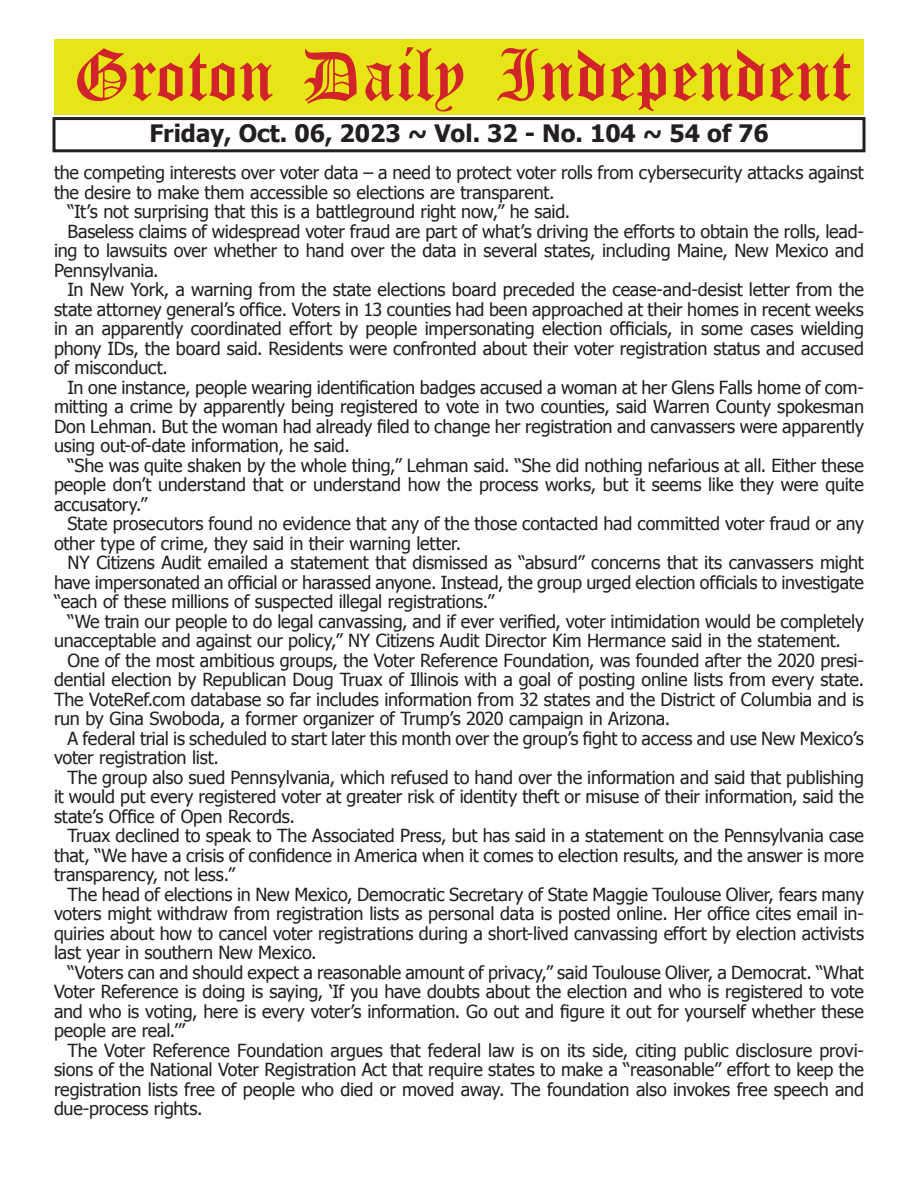
<style>
.page{position:relative;width:918px;height:1188px;background:#fff}
.page>*{position:absolute;margin:0;border:0;box-sizing:border-box;transform-origin:0 0}
.t1{font:54px "Old English Five";color:#d1232a}
.t2{font:700 24px "Tahoma";color:#231f20}
.t3{font:18px "Tahoma";letter-spacing:-.01em;color:#231f20}
</style>
<div class="page">
<div style="left:52px;top:117px;width:814px;height:35px;border:3px solid #231f20"></div>
<div style="left:54px;top:40px;width:810px;height:75px;background:#e7e515"></div>
<h1 class="t1" style="left:73px;top:50px;width:779px">Groton Daily Independent</h1>
<h2 class="t2" style="left:149px;top:116px;width:621px">Friday, Oct. 06, 2023 ~ Vol. 32 - No. 104 ~ 54 of 76</h2>
<p class="t3" style="left:54px;top:161px;width:811px">the competing interests over voter data – a need to protect voter rolls from cybersecurity attacks against</p>
<p class="t3" style="left:54px;top:180px;width:502px">the desire to make them accessible so elections are transparent.</p>
<p class="t3" style="left:68px;top:200px;width:504px">“It’s not surprising that this is a battleground right now,” he said.</p>
<p class="t3" style="left:68px;top:219px;width:798px">Baseless claims of widespread voter fraud are part of what’s driving the efforts to obtain the rolls, lead-</p>
<p class="t3" style="left:54px;top:239px;width:812px">ing to lawsuits over whether to hand over the data in several states, including Maine, New Mexico and</p>
<p class="t3" style="left:54px;top:258px;width:106px">Pennsylvania.</p>
<p class="t3" style="left:68px;top:278px;width:798px">In New York, a warning from the state elections board preceded the cease-and-desist letter from the</p>
<p class="t3" style="left:54px;top:297px;width:811px">state attorney general’s office. Voters in 13 counties had been approached at their homes in recent weeks</p>
<p class="t3" style="left:54px;top:317px;width:812px">in an apparently coordinated effort by people impersonating election officials, in some cases wielding</p>
<p class="t3" style="left:54px;top:336px;width:811px">phony IDs, the board said. Residents were confronted about their voter registration status and accused</p>
<p class="t3" style="left:54px;top:356px;width:116px">of misconduct.</p>
<p class="t3" style="left:68px;top:375px;width:798px">In one instance, people wearing identification badges accused a woman at her Glens Falls home of com-</p>
<p class="t3" style="left:54px;top:395px;width:812px">mitting a crime by apparently being registered to vote in two counties, said Warren County spokesman</p>
<p class="t3" style="left:54px;top:414px;width:812px">Don Lehman. But the woman had already filed to change her registration and canvassers were apparently</p>
<p class="t3" style="left:54px;top:434px;width:297px">using out-of-date information, he said.</p>
<p class="t3" style="left:68px;top:453px;width:798px">“She was quite shaken by the whole thing,” Lehman said. “She did nothing nefarious at all. Either these</p>
<p class="t3" style="left:54px;top:473px;width:811px">people don’t understand that or understand how the process works, but it seems like they were quite</p>
<p class="t3" style="left:54px;top:492px;width:95px">accusatory.”</p>
<p class="t3" style="left:68px;top:512px;width:798px">State prosecutors found no evidence that any of the those contacted had committed voter fraud or any</p>
<p class="t3" style="left:54px;top:531px;width:409px">other type of crime, they said in their warning letter.</p>
<p class="t3" style="left:68px;top:551px;width:798px">NY Citizens Audit emailed a statement that dismissed as “absurd” concerns that its canvassers might</p>
<p class="t3" style="left:54px;top:570px;width:812px">have impersonated an official or harassed anyone. Instead, the group urged election officials to investigate</p>
<p class="t3" style="left:54px;top:590px;width:442px">“each of these millions of suspected illegal registrations.”</p>
<p class="t3" style="left:68px;top:609px;width:798px">“We train our people to do legal canvassing, and if ever verified, voter intimidation would be completely</p>
<p class="t3" style="left:54px;top:629px;width:789px">unacceptable and against our policy,” NY Citizens Audit Director Kim Hermance said in the statement.</p>
<p class="t3" style="left:68px;top:648px;width:798px">One of the most ambitious groups, the Voter Reference Foundation, was founded after the 2020 presi-</p>
<p class="t3" style="left:54px;top:668px;width:812px">dential election by Republican Doug Truax of Illinois with a goal of posting online lists from every state.</p>
<p class="t3" style="left:54px;top:687px;width:811px">The VoteRef.com database so far includes information from 32 states and the District of Columbia and is</p>
<p class="t3" style="left:54px;top:707px;width:618px">run by Gina Swoboda, a former organizer of Trump’s 2020 campaign in Arizona.</p>
<p class="t3" style="left:68px;top:726px;width:798px">A federal trial is scheduled to start later this month over the group’s fight to access and use New Mexico’s</p>
<p class="t3" style="left:54px;top:746px;width:166px">voter registration list.</p>
<p class="t3" style="left:68px;top:765px;width:798px">The group also sued Pennsylvania, which refused to hand over the information and said that publishing</p>
<p class="t3" style="left:54px;top:784px;width:811px">it would put every registered voter at greater risk of identity theft or misuse of their information, said the</p>
<p class="t3" style="left:54px;top:804px;width:242px">state’s Office of Open Records.</p>
<p class="t3" style="left:68px;top:823px;width:798px">Truax declined to speak to The Associated Press, but has said in a statement on the Pennsylvania case</p>
<p class="t3" style="left:54px;top:843px;width:811px">that, “We have a crisis of confidence in America when it comes to election results, and the answer is more</p>
<p class="t3" style="left:54px;top:862px;width:183px">transparency, not less.”</p>
<p class="t3" style="left:68px;top:882px;width:798px">The head of elections in New Mexico, Democratic Secretary of State Maggie Toulouse Oliver, fears many</p>
<p class="t3" style="left:54px;top:901px;width:812px">voters might withdraw from registration lists as personal data is posted online. Her office cites email in-</p>
<p class="t3" style="left:54px;top:921px;width:812px">quiries about how to cancel voter registrations during a short-lived canvassing effort by election activists</p>
<p class="t3" style="left:54px;top:940px;width:264px">last year in southern New Mexico.</p>
<p class="t3" style="left:68px;top:960px;width:798px">“Voters can and should expect a reasonable amount of privacy,” said Toulouse Oliver, a Democrat. “What</p>
<p class="t3" style="left:54px;top:979px;width:811px">Voter Reference is doing is saying, ‘If you have doubts about the election and who is registered to vote</p>
<p class="t3" style="left:54px;top:999px;width:811px">and who is voting, here is every voter’s information. Go out and figure it out for yourself whether these</p>
<p class="t3" style="left:54px;top:1018px;width:132px">people are real.’”</p>
<p class="t3" style="left:68px;top:1038px;width:798px">The Voter Reference Foundation argues that federal law is on its side, citing public disclosure provi-</p>
<p class="t3" style="left:54px;top:1057px;width:811px">sions of the National Voter Registration Act that require states to make a “reasonable” effort to keep the</p>
<p class="t3" style="left:54px;top:1077px;width:812px">registration lists free of people who died or moved away. The foundation also invokes free speech and</p>
<p class="t3" style="left:54px;top:1096px;width:150px">due-process rights.</p>
</div>
